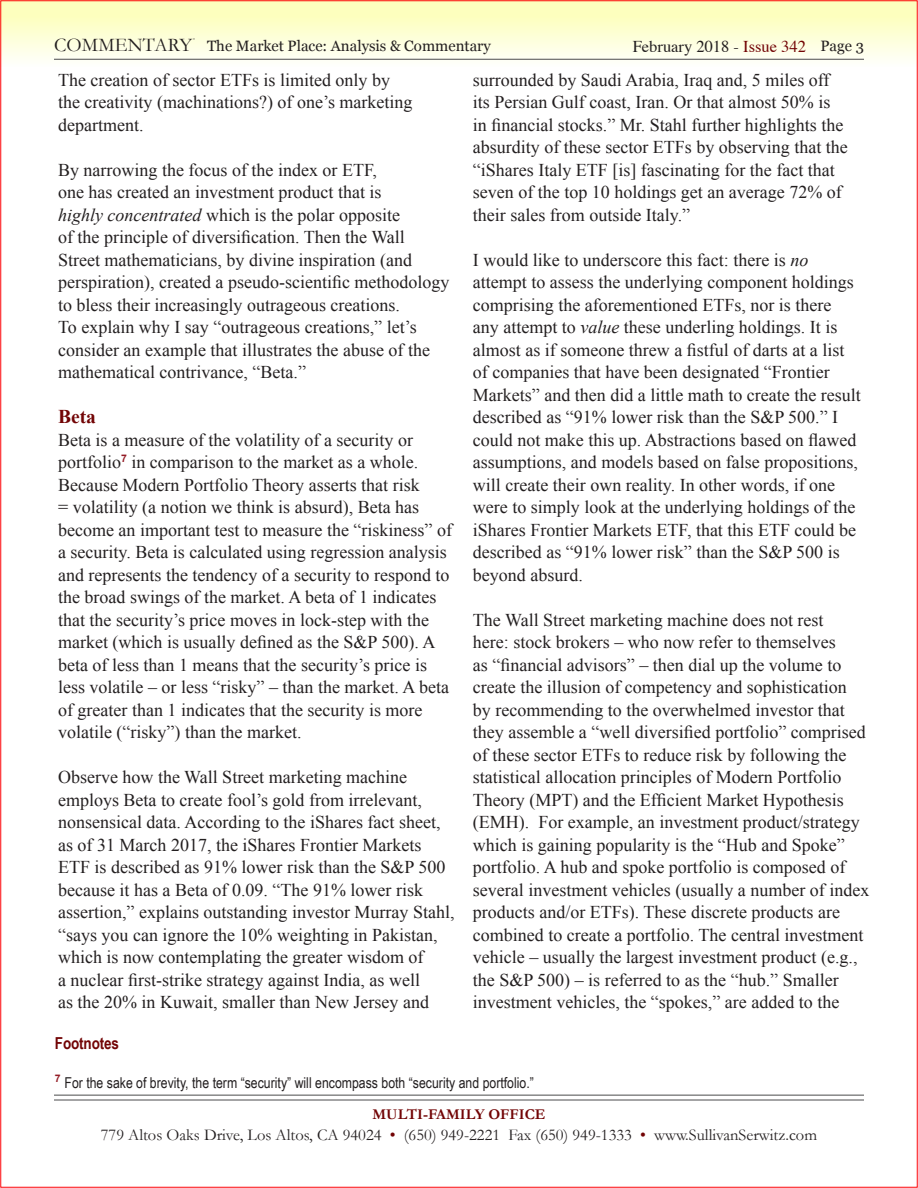
<style>
.page{position:relative;width:918px;height:1188px;background:#fff}
.page>*{position:absolute;margin:0;border:0;box-sizing:border-box;transform-origin:0 0}
.t1{font:700 19.5px "Times New Roman";color:#720405}
.t2{font:18px/22.5px "Times New Roman";color:#231f20}
.t3{font:16.5px "Garamond";color:#231f20}
.t4{font:16.5px "Times";color:#231f20}
.t5{font:700 16.5px "Arial Narrow";letter-spacing:-.01em;color:#720405}
.t6{font:15px "Arial Narrow";color:#231f20}
.t7{font:15px "Georgia";color:#231f20}
.t8{font:700 15px "Garamond";color:#720405}
.t9{font:italic 5.55px "Adobe Garamond Pro";color:#231f20}
.s1{font-style:italic}
.s2{font-family:"Garamond";font-size:19.5px}
.s3{color:#720405}
.s4{font-family:"Georgia";font-size:15px}
</style>
<div class="page">
<svg style="left:2px;top:2px;width:914px;height:58px;background:#fcfed1"></svg>
<hr style="left:54px;top:1095px;width:810px;height:1px;background:#4b4c4d">
<hr style="left:54px;top:1100px;width:810px;height:1px;background:#4b4c4d">
<hr style="left:54px;top:59px;width:810px;height:1px;background:#4b4c4d">
<p class="t9" style="left:192px;top:37px;width:3px">®</p>
<p class="t2" style="left:58px;top:68px;width:356px">The creation of sector ETFs is limited only by the creativity (machinations?) of one’s marketing department.</p>
<p class="t2" style="left:58px;top:158px;width:393px">By narrowing the focus of the index or ETF,<br>one has created an investment product that is<br><span class="s1">highly concentrated</span> which is the polar opposite<br>of the principle of diversification. Then the Wall Street mathematicians, by divine inspiration (and perspiration), created a pseudo-scientific methodology to bless their increasingly outrageous creations.<br>To explain why I say “outrageous creations,” let’s consider an example that illustrates the abuse of the mathematical contrivance, “Beta.”</p>
<p class="t1" style="left:58px;top:406px;width:39px">Beta</p>
<p class="t2" style="left:58px;top:428px;width:395px">Beta is a measure of the volatility of a security or portfolio<sup>7</sup> in comparison to the market as a whole.<br>Because Modern Portfolio Theory asserts that risk<br>= volatility (a notion we think is absurd), Beta has become an important test to measure the “riskiness” of a security. Beta is calculated using regression analysis and represents the tendency of a security to respond to the broad swings of the market. A beta of 1 indicates that the security’s price moves in lock-step with the market (which is usually defined as the S&amp;P 500). A beta of less than 1 means that the security’s price is less volatile – or less “risky” – than the market. A beta of greater than 1 indicates that the security is more volatile (“risky”) than the market.</p>
<p class="t2" style="left:58px;top:766px;width:398px">Observe how the Wall Street marketing machine employs Beta to create fool’s gold from irrelevant, nonsensical data. According to the iShares fact sheet, as of 31 March 2017, the iShares Frontier Markets ETF is described as 91% lower risk than the S&amp;P 500 because it has a Beta of 0.09. “The 91% lower risk assertion,” explains outstanding investor Murray Stahl, “says you can ignore the 10% weighting in Pakistan, which is now contemplating the greater wisdom of<br>a nuclear first-strike strategy against India, as well<br>as the 20% in Kuwait, smaller than New Jersey and</p>
<p class="t7" style="left:54px;top:37px;width:438px"><span class="s2">COMMENTARY</span> The Market Place: Analysis &amp; Commentary</p>
<p class="t4" style="left:633px;top:40px;width:233px">February 2018 - <span class="s3">Issue 342</span> <span class="s4">Page 3</span></p>
<p class="t2" style="left:473px;top:68px;width:376px">surrounded by Saudi Arabia, Iraq and, 5 miles off its Persian Gulf coast, Iran. Or that almost 50% is in financial stocks.” Mr. Stahl further highlights the absurdity of these sector ETFs by observing that the “iShares Italy ETF [is] fascinating for the fact that seven of the top 10 holdings get an average 72% of their sales from outside Italy.”</p>
<p class="t2" style="left:473px;top:248px;width:389px">I would like to underscore this fact: there is <span class="s1">no </span>attempt to assess the underlying component holdings comprising the aforementioned ETFs, nor is there any attempt to <span class="s1">value</span> these underling holdings. It is almost as if someone threw a fistful of darts at a list of companies that have been designated “Frontier Markets” and then did a little math to create the result described as “91% lower risk than the S&amp;P 500.” I could not make this up. Abstractions based on flawed assumptions, and models based on false propositions, will create their own reality. In other words, if one were to simply look at the underlying holdings of the iShares Frontier Markets ETF, that this ETF could be described as “91% lower risk” than the S&amp;P 500 is beyond absurd.</p>
<p class="t2" style="left:473px;top:608px;width:398px">The Wall Street marketing machine does not rest<br>here: stock brokers – who now refer to themselves<br>as “financial advisors” – then dial up the volume to create the illusion of competency and sophistication by recommending to the overwhelmed investor that they assemble a “well diversified portfolio” comprised of these sector ETFs to reduce risk by following the statistical allocation principles of Modern Portfolio Theory (MPT) and the Efficient Market Hypothesis (EMH). For example, an investment product/strategy which is gaining popularity is the “Hub and Spoke” portfolio. A hub and spoke portfolio is composed of several investment vehicles (usually a number of index products and/or ETFs). These discrete products are combined to create a portfolio. The central investment vehicle – usually the largest investment product (e.g., the S&amp;P 500) – is referred to as the “hub.” Smaller investment vehicles, the “spokes,” are added to the</p>
<p class="t5" style="left:55px;top:1033px;width:66px">Footnotes</p>
<p class="t6" style="left:55px;top:1074px;width:481px"><sup>7</sup> For the sake of brevity, the term “security” will encompass both “security and portfolio.”</p>
<p class="t8" style="left:373px;top:1106px;width:174px">MULTI-FAMILY OFFICE</p>
<p class="t3" style="left:101px;top:1126px;width:718px">779 Altos Oaks Drive, Los Altos, CA 94024 <span class="s3">•</span> (650) 949-2221 Fax (650) 949-1333 <span class="s3">•</span> www.SullivanSerwitz.com</p>
</div>
